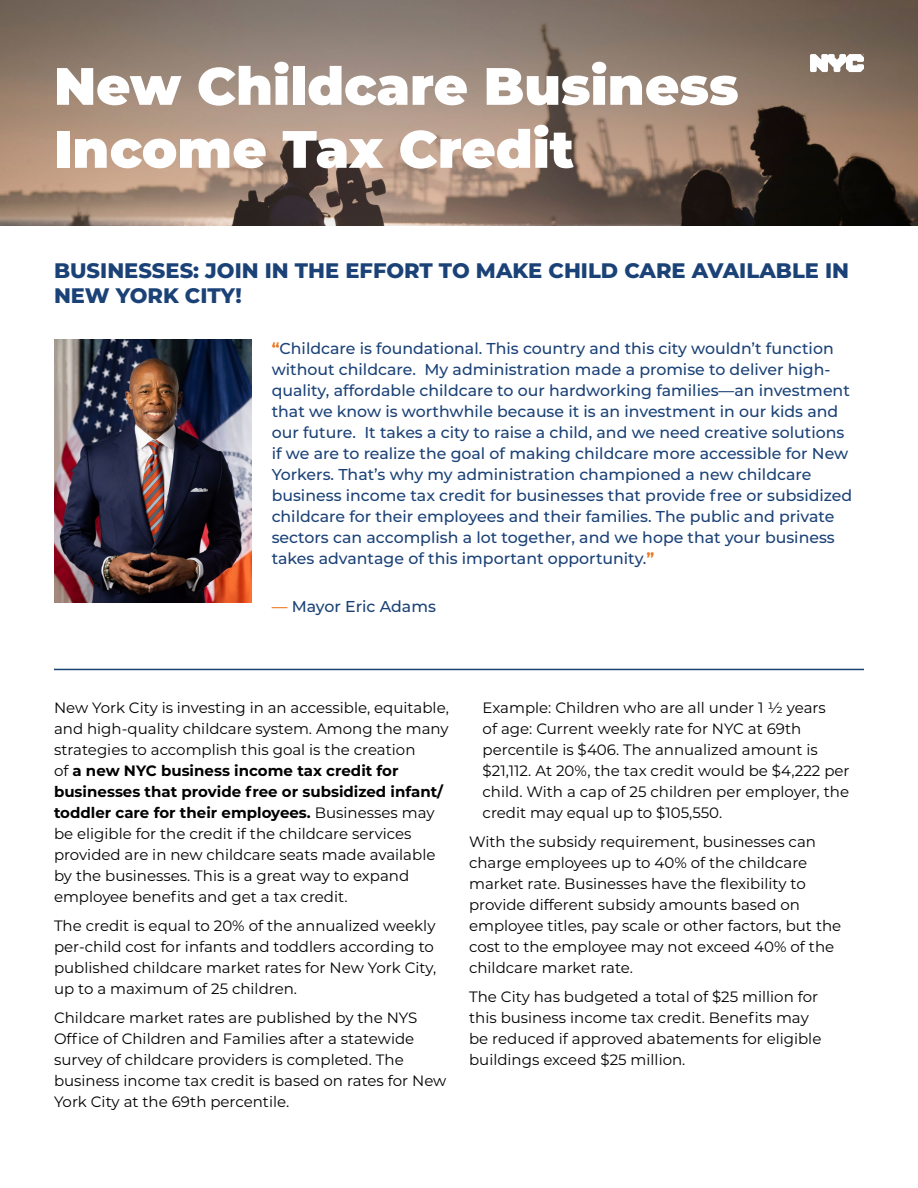
<style>
.page{position:relative;width:918px;height:1188px;background:#fff}
.page>*{position:absolute;margin:0;border:0;box-sizing:border-box;transform-origin:0 0}
._02_H1{font:900 52.5px/63px "Montserrat";color:#fff}
._03_H2{font:800 21px/25.2px "Montserrat";color:#1b4277}
._03_H2-2{font:500 15.75px/21px "Montserrat";color:#1b4277}
._01_Copy{font:15px/21px "Montserrat";color:#000}
.s1{font-weight:700;color:#eb7a23}
.s2{color:#eb7a23}
.s3{font-weight:700}
</style>
<div class="page">
<img style="left:0;top:0;width:918px;height:225px">
<svg style="left:810px;top:54px;width:54px;height:18px"></svg>
<hr style="left:54px;top:669px;width:810px;height:1px;background:#1b4277">
<img style="left:54px;top:339px;width:197px;height:263px">
<p class="_02_H1" style="left:54px;top:51px;width:686px">New Childcare Business<br>Income Tax Credit</p>
<p class="_03_H2" style="left:54px;top:257px;width:797px">BUSINESSES: JOIN IN THE EFFORT TO MAKE CHILD CARE AVAILABLE IN<br>NEW YORK CITY!</p>
<p class="_03_H2-2" style="left:272px;top:338px;width:582px"><span class="s1">“</span>Childcare is foundational. This country and this city wouldn’t function without childcare. My administration made a promise to deliver high&shy;quality, affordable childcare to our hardworking families—an investment that we know is worthwhile because it is an investment in our kids and our future. It takes a city to raise a child, and we need creative solutions if we are to realize the goal of making childcare more accessible for New Yorkers. That’s why my administration championed a new childcare business income tax credit for businesses that provide free or subsidized childcare for their employees and their families. The public and private sectors can accomplish a lot together, and we hope that your business takes advantage of this important opportunity.<span class="s1">”</span></p>
<p class="_03_H2-2" style="left:272px;top:596px;width:166px"><span class="s2">—</span> Mayor Eric Adams</p>
<p class="_01_Copy" style="left:54px;top:697px;width:396px">New York City is investing in an accessible, equitable, and high-quality childcare system. Among the many strategies to accomplish this goal is the creation<br>of <span class="s3">a new NYC business income tax credit for businesses that provide free or subsidized infant/ toddler care for their employees.</span> Businesses may be eligible for the credit if the childcare services provided are in new childcare seats made available by the businesses. This is a great way to expand employee benefits and get a tax credit.</p>
<p class="_01_Copy" style="left:54px;top:915px;width:384px">The credit is equal to 20% of the annualized weekly per-child cost for infants and toddlers according to published childcare market rates for New York City, up to a maximum of 25 children.</p>
<p class="_01_Copy" style="left:54px;top:1007px;width:394px">Childcare market rates are published by the NYS Office of Children and Families after a statewide survey of childcare providers is completed. The business income tax credit is based on rates for New York City at the 69th percentile.</p>
<p class="_01_Copy" style="left:483px;top:697px;width:368px">Example: Children who are all under 1 ½ years<br>of age: Current weekly rate for NYC at 69th percentile is $406. The annualized amount is $21,112. At 20%, the tax credit would be $4,222 per child. With a cap of 25 children per employer, the credit may equal up to $105,550.</p>
<p class="_01_Copy" style="left:469px;top:831px;width:374px">With the subsidy requirement, businesses can charge employees up to 40% of the childcare market rate. Businesses have the flexibility to provide different subsidy amounts based on employee titles, pay scale or other factors, but the cost to the employee may not exceed 40% of the childcare market rate.</p>
<p class="_01_Copy" style="left:469px;top:986px;width:354px">The City has budgeted a total of $25 million for this business income tax credit. Benefits may be reduced if approved abatements for eligible buildings exceed $25 million.</p>
</div>
